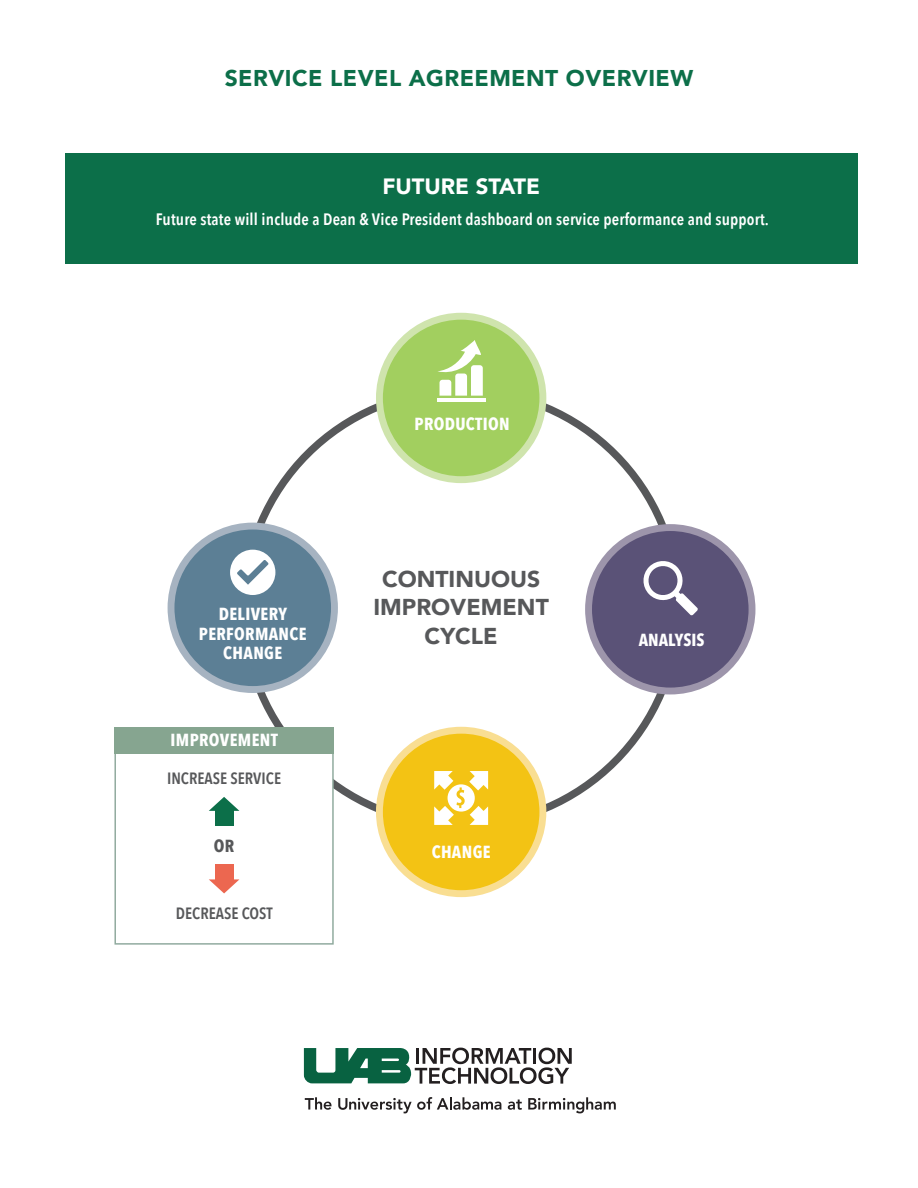
<style>
.page{position:relative;width:918px;height:1188px;background:#fff}
.page>*{position:absolute;margin:0;border:0;box-sizing:border-box;transform-origin:0 0}
.t1{font:900 22.95px "Avenir";color:#57585a}
.t2{font:900 22.8px "Avenir";letter-spacing:.02em;color:#0c6f49}
.t3{font:900 22.05px "Avenir";color:#fff}
.t4{font:700 17.4px/19.5px "Avenir Next Condensed";letter-spacing:.02em;color:#fff;text-align:center}
.t5{font:700 17.4px "Avenir Next Condensed";color:#fff}
.t6{font:700 17.4px "Avenir Next Condensed";color:#57585a}
.t7{font:600 16.5px "Avenir Next Condensed";letter-spacing:.01em;color:#fff}
.t8{font:600 16.35px "Avenir Next Condensed";color:#57585a}
</style>
<div class="page">
<div style="left:114px;top:748px;width:220px;height:197px;background:#fff;border:2px solid #91ab9f"></div>
<div style="left:65px;top:153px;width:792px;height:111px;background:#0c6f49"></div>
<svg style="left:305px;top:1097px;width:27px;height:13px"></svg>
<svg style="left:338px;top:1097px;width:163px;height:16px"></svg>
<svg style="left:508px;top:1100px;width:14px;height:10px"></svg>
<svg style="left:528px;top:1097px;width:88px;height:16px"></svg>
<svg style="left:304px;top:1048px;width:268px;height:36px"></svg>
<div style="left:379px;top:316px;width:164px;height:164px;background:#a2cf5f;border-radius:50%"></div>
<div style="left:376px;top:313px;width:170px;height:170px;border:7px solid #cfe4ad;border-radius:50%"></div>
<div style="left:589px;top:528px;width:163px;height:163px;background:#5a5277;border-radius:50%"></div>
<div style="left:585px;top:524px;width:170px;height:170px;border:7px solid #9d95ab;border-radius:50%"></div>
<div style="left:171px;top:526px;width:163px;height:164px;background:#5c7f95;border-radius:50%"></div>
<div style="left:168px;top:523px;width:170px;height:170px;border:7px solid #a6b3c1;border-radius:50%"></div>
<div style="left:379px;top:730px;width:164px;height:164px;background:#f3c314;border-radius:50%"></div>
<div style="left:376px;top:727px;width:170px;height:170px;border:7px solid #f9de92;border-radius:50%"></div>
<svg style="left:438px;top:340px;width:45px;height:56px"></svg>
<hr style="left:437px;top:398px;width:48px;height:4px;background:#fff">
<svg style="left:434px;top:771px;width:54px;height:54px"></svg>
<svg style="left:230px;top:550px;width:45px;height:45px"></svg>
<div style="left:215px;top:864px;width:18px;height:18px;background:#ec6750"></div>
<svg style="left:209px;top:879px;width:30px;height:14px"></svg>
<div style="left:215px;top:808px;width:18px;height:18px;background:#0c6f49"></div>
<svg style="left:209px;top:797px;width:30px;height:14px"></svg>
<svg style="left:643px;top:561px;width:55px;height:55px"></svg>
<div style="left:114px;top:727px;width:220px;height:26px;background:#86a590"></div>
<p class="t2" style="left:225px;top:58px;width:470px">SERVICE LEVEL AGREEMENT OVERVIEW</p>
<p class="t3" style="left:382px;top:168px;width:159px">FUTURE STATE</p>
<p class="t7" style="left:156px;top:205px;width:614px">Future state will include a Dean &amp; Vice President dashboard on service performance and support.</p>
<p class="t4" style="left:199px;top:604px;width:109px">DELIVERY<br>PERFORMANCE<br>CHANGE</p>
<p class="t4" style="left:171px;top:730px;width:109px">IMPROVEMENT</p>
<p class="t8" style="left:167px;top:765px;width:116px">INCREASE SERVICE</p>
<p class="t6" style="left:214px;top:835px;width:22px">OR</p>
<p class="t8" style="left:176px;top:899px;width:98px">DECREASE COST</p>
<p class="t4" style="left:415px;top:414px;width:97px">PRODUCTION</p>
<p class="t1" style="left:382px;top:559px;width:160px">CONTINUOUS</p>
<p class="t1" style="left:374px;top:588px;width:177px">IMPROVEMENT</p>
<p class="t1" style="left:425px;top:616px;width:75px">CYCLE</p>
<p class="t4" style="left:432px;top:842px;width:60px">CHANGE</p>
<p class="t5" style="left:639px;top:629px;width:67px">ANALYSIS</p>
</div>
